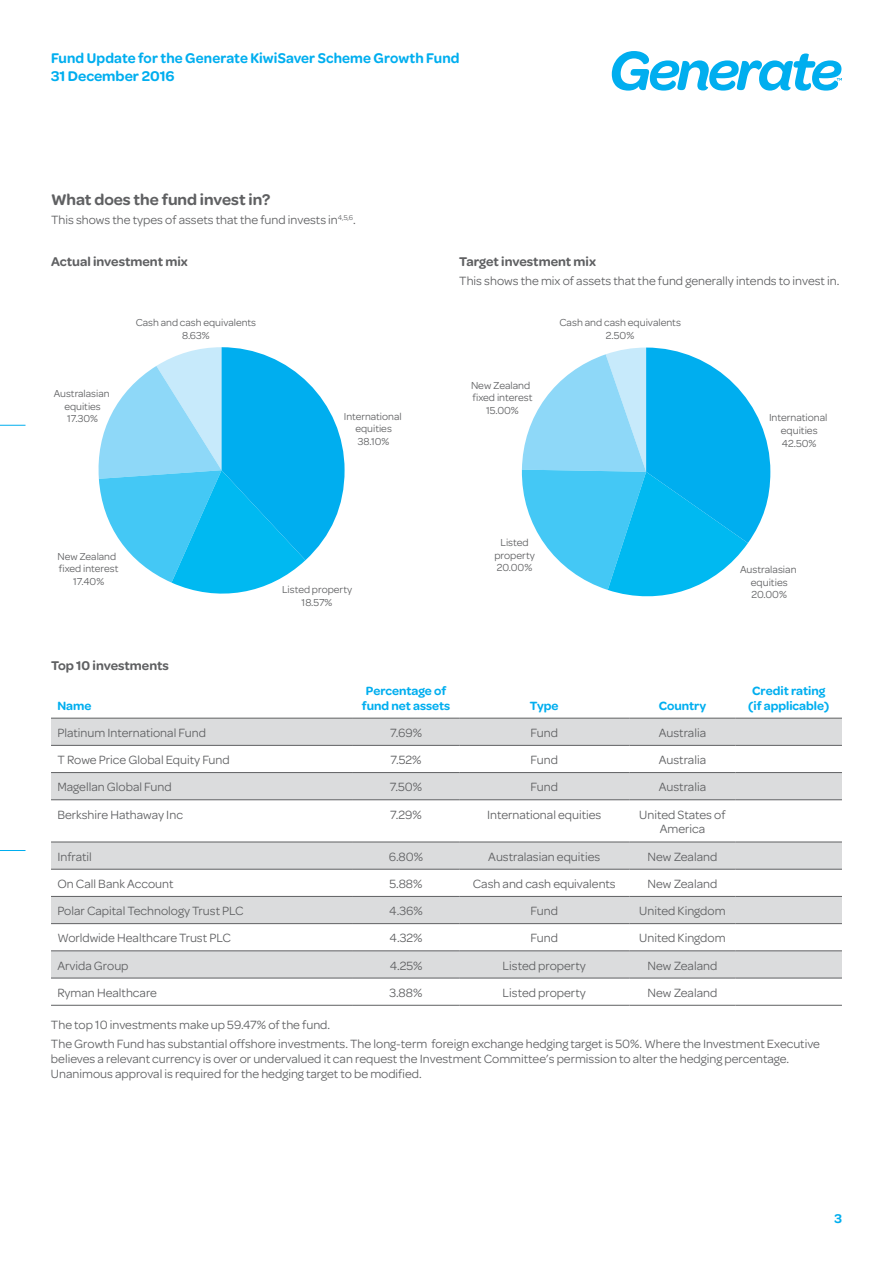
<style>
.page{position:relative;width:893px;height:1263px;background:#fff}
.page>*{position:absolute;margin:0;border:0;box-sizing:border-box;transform-origin:0 0}
.t1{font:600 16.5px "Omnes";color:#5f6062}
.t2{font:600 15px/18px "Omnes";letter-spacing:.005em;color:#00aeef;scale:.96 1}
.t3{font:600 13.5px "Omnes";color:#5f6062}
.t4{font:600 13.5px "Omnes";color:#00aeef}
.t5{font:12.75px/15px "Omnes";color:#5f6062}
.t6{font:600 12.75px/15px "Omnes";color:#00aeef;text-align:center}
.t7{font:10.8px/12.8px "Omnes";color:#5f6062;text-align:center}
</style>
<div class="page">
<svg style="left:612px;top:51px;width:230px;height:40px"></svg>
<svg style="left:0;top:425px;width:26px;height:1px"></svg>
<svg style="left:0;top:850px;width:26px;height:1px"></svg>
<svg style="left:98px;top:347px;width:247px;height:247px"></svg>
<svg style="left:521px;top:348px;width:249px;height:249px"></svg>
<svg style="left:51px;top:719px;width:791px;height:259px;fill:#dbdcdd"></svg>
<hr style="left:51px;top:772px;width:302px;height:1px;background:#5f6062">
<hr style="left:353px;top:772px;width:106px;height:1px;background:#5f6062">
<hr style="left:459px;top:772px;width:170px;height:1px;background:#5f6062">
<hr style="left:629px;top:772px;width:107px;height:1px;background:#5f6062">
<hr style="left:736px;top:772px;width:106px;height:1px;background:#5f6062">
<hr style="left:51px;top:799px;width:302px;height:1px;background:#5f6062">
<hr style="left:353px;top:799px;width:106px;height:1px;background:#5f6062">
<hr style="left:459px;top:799px;width:170px;height:1px;background:#5f6062">
<hr style="left:629px;top:799px;width:107px;height:1px;background:#5f6062">
<hr style="left:736px;top:799px;width:106px;height:1px;background:#5f6062">
<hr style="left:51px;top:842px;width:302px;height:1px;background:#5f6062">
<hr style="left:353px;top:842px;width:106px;height:1px;background:#5f6062">
<hr style="left:459px;top:842px;width:170px;height:1px;background:#5f6062">
<hr style="left:629px;top:842px;width:107px;height:1px;background:#5f6062">
<hr style="left:736px;top:842px;width:106px;height:1px;background:#5f6062">
<hr style="left:51px;top:869px;width:302px;height:1px;background:#5f6062">
<hr style="left:353px;top:869px;width:106px;height:1px;background:#5f6062">
<hr style="left:459px;top:869px;width:170px;height:1px;background:#5f6062">
<hr style="left:629px;top:869px;width:107px;height:1px;background:#5f6062">
<hr style="left:736px;top:869px;width:106px;height:1px;background:#5f6062">
<hr style="left:51px;top:896px;width:302px;height:1px;background:#5f6062">
<hr style="left:353px;top:896px;width:106px;height:1px;background:#5f6062">
<hr style="left:459px;top:896px;width:170px;height:1px;background:#5f6062">
<hr style="left:629px;top:896px;width:107px;height:1px;background:#5f6062">
<hr style="left:736px;top:896px;width:106px;height:1px;background:#5f6062">
<hr style="left:51px;top:923px;width:302px;height:1px;background:#5f6062">
<hr style="left:353px;top:923px;width:106px;height:1px;background:#5f6062">
<hr style="left:459px;top:923px;width:170px;height:1px;background:#5f6062">
<hr style="left:629px;top:923px;width:107px;height:1px;background:#5f6062">
<hr style="left:736px;top:923px;width:106px;height:1px;background:#5f6062">
<hr style="left:51px;top:950px;width:302px;height:1px;background:#5f6062">
<hr style="left:353px;top:950px;width:106px;height:1px;background:#5f6062">
<hr style="left:459px;top:950px;width:170px;height:1px;background:#5f6062">
<hr style="left:629px;top:950px;width:107px;height:1px;background:#5f6062">
<hr style="left:736px;top:950px;width:106px;height:1px;background:#5f6062">
<hr style="left:51px;top:978px;width:302px;height:1px;background:#5f6062">
<hr style="left:353px;top:978px;width:106px;height:1px;background:#5f6062">
<hr style="left:459px;top:978px;width:170px;height:1px;background:#5f6062">
<hr style="left:629px;top:978px;width:107px;height:1px;background:#5f6062">
<hr style="left:736px;top:978px;width:106px;height:1px;background:#5f6062">
<hr style="left:51px;top:1005px;width:302px;height:1px;background:#5f6062">
<hr style="left:353px;top:1005px;width:106px;height:1px;background:#5f6062">
<hr style="left:459px;top:1005px;width:170px;height:1px;background:#5f6062">
<hr style="left:629px;top:1005px;width:107px;height:1px;background:#5f6062">
<hr style="left:736px;top:1005px;width:106px;height:1px;background:#5f6062">
<hr style="left:51px;top:718px;width:302px;height:1px;background:#5f6062">
<hr style="left:353px;top:718px;width:106px;height:1px;background:#5f6062">
<hr style="left:459px;top:718px;width:170px;height:1px;background:#5f6062">
<hr style="left:629px;top:718px;width:107px;height:1px;background:#5f6062">
<hr style="left:736px;top:718px;width:106px;height:1px;background:#5f6062">
<hr style="left:51px;top:745px;width:302px;height:1px;background:#5f6062">
<hr style="left:353px;top:745px;width:106px;height:1px;background:#5f6062">
<hr style="left:459px;top:745px;width:170px;height:1px;background:#5f6062">
<hr style="left:629px;top:745px;width:107px;height:1px;background:#5f6062">
<hr style="left:736px;top:745px;width:106px;height:1px;background:#5f6062">
<p class="t2" style="left:51px;top:49px;width:427px">Fund Update for the Generate KiwiSaver Scheme Growth Fund<br>31 December 2016</p>
<p class="t1" style="left:51px;top:190px;width:221px">What does the fund invest in?</p>
<p class="t5" style="left:51px;top:212px;width:306px">This shows the types of assets that the fund invests in<sup>4,5,6</sup>.</p>
<p class="t3" style="left:51px;top:254px;width:138px">Actual investment mix</p>
<p class="t3" style="left:459px;top:254px;width:138px">Target investment mix</p>
<p class="t5" style="left:459px;top:273px;width:382px">This shows the mix of assets that the fund generally intends to invest in.</p>
<p class="t7" style="left:54px;top:387px;width:57px">Australasian equities<br>17.30%</p>
<p class="t7" style="left:136px;top:316px;width:122px">Cash and cash equivalents<br>8.63%</p>
<p class="t7" style="left:344px;top:410px;width:59px">International equities<br>38.10%</p>
<p class="t7" style="left:471px;top:379px;width:63px">New Zealand fixed interest<br>15.00%</p>
<p class="t7" style="left:559px;top:316px;width:123px">Cash and cash equivalents<br>2.50%</p>
<p class="t7" style="left:769px;top:411px;width:60px">International equities<br>42.50%</p>
<p class="t7" style="left:57px;top:550px;width:62px">New Zealand fixed interest<br>17.40%</p>
<p class="t3" style="left:51px;top:658px;width:119px">Top 10 investments</p>
<p class="t6" style="left:57px;top:698px;width:36px">Name</p>
<p class="t7" style="left:282px;top:583px;width:72px">Listed property<br>18.57%</p>
<p class="t6" style="left:362px;top:683px;width:90px">Percentage of fund net assets</p>
<p class="t7" style="left:494px;top:536px;width:42px">Listed property<br>20.00%</p>
<p class="t7" style="left:740px;top:563px;width:58px">Australasian equities<br>20.00%</p>
<p class="t6" style="left:530px;top:698px;width:30px">Type</p>
<p class="t6" style="left:659px;top:698px;width:49px">Country</p>
<p class="t6" style="left:748px;top:683px;width:82px">Credit rating (if applicable)</p>
<p class="t5" style="left:57px;top:725px;width:150px">Platinum International Fund</p>
<p class="t5" style="left:390px;top:725px;width:33px">7.69%</p>
<p class="t5" style="left:531px;top:725px;width:29px">Fund</p>
<p class="t5" style="left:659px;top:725px;width:49px">Australia</p>
<p class="t5" style="left:57px;top:752px;width:174px">T Rowe Price Global Equity Fund</p>
<p class="t5" style="left:391px;top:752px;width:32px">7.52%</p>
<p class="t5" style="left:531px;top:752px;width:29px">Fund</p>
<p class="t5" style="left:659px;top:752px;width:49px">Australia</p>
<p class="t5" style="left:57px;top:779px;width:116px">Magellan Global Fund</p>
<p class="t5" style="left:390px;top:779px;width:34px">7.50%</p>
<p class="t5" style="left:531px;top:779px;width:29px">Fund</p>
<p class="t5" style="left:659px;top:779px;width:49px">Australia</p>
<p class="t5" style="left:57px;top:807px;width:127px">Berkshire Hathaway Inc</p>
<p class="t5" style="left:390px;top:807px;width:33px">7.29%</p>
<p class="t5" style="left:487px;top:807px;width:116px">International equities</p>
<p class="t5" style="left:639px;top:807px;width:88px;text-align:center">United States of<br>America</p>
<p class="t5" style="left:57px;top:849px;width:36px">Infratil</p>
<p class="t5" style="left:389px;top:849px;width:36px">6.80%</p>
<p class="t5" style="left:488px;top:849px;width:113px">Australasian equities</p>
<p class="t5" style="left:647px;top:849px;width:71px">New Zealand</p>
<p class="t5" style="left:57px;top:876px;width:118px">On Call Bank Account</p>
<p class="t5" style="left:390px;top:876px;width:34px">5.88%</p>
<p class="t5" style="left:473px;top:876px;width:145px">Cash and cash equivalents</p>
<p class="t5" style="left:647px;top:876px;width:71px">New Zealand</p>
<p class="t5" style="left:57px;top:903px;width:188px">Polar Capital Technology Trust PLC</p>
<p class="t5" style="left:389px;top:903px;width:35px">4.36%</p>
<p class="t5" style="left:531px;top:903px;width:29px">Fund</p>
<p class="t5" style="left:639px;top:903px;width:88px">United Kingdom</p>
<p class="t5" style="left:57px;top:931px;width:175px">Worldwide Healthcare Trust PLC</p>
<p class="t5" style="left:390px;top:931px;width:34px">4.32%</p>
<p class="t5" style="left:531px;top:931px;width:29px">Fund</p>
<p class="t5" style="left:639px;top:931px;width:88px">United Kingdom</p>
<p class="t5" style="left:57px;top:958px;width:73px">Arvida Group</p>
<p class="t5" style="left:390px;top:958px;width:34px">4.25%</p>
<p class="t5" style="left:503px;top:958px;width:85px">Listed property</p>
<p class="t5" style="left:647px;top:958px;width:71px">New Zealand</p>
<p class="t5" style="left:57px;top:985px;width:101px">Ryman Healthcare</p>
<p class="t5" style="left:390px;top:985px;width:34px">3.88%</p>
<p class="t5" style="left:503px;top:985px;width:85px">Listed property</p>
<p class="t5" style="left:647px;top:985px;width:71px">New Zealand</p>
<p class="t5" style="left:51px;top:1015px;width:771px;line-height:19.2px">The top 10 investments make up 59.47% of the fund.<br>The Growth Fund has substantial offshore investments. The long-term foreign exchange hedging target is 50%. Where the Investment Executive</p>
<p class="t5" style="left:51px;top:1051px;width:740px">believes a relevant currency is over or undervalued it can request the Investment Committee’s permission to alter the hedging percentage.<br>Unanimous approval is required for the hedging target to be modified.</p>
<p class="t4" style="left:834px;top:1210px;width:9px">3</p>
</div>
